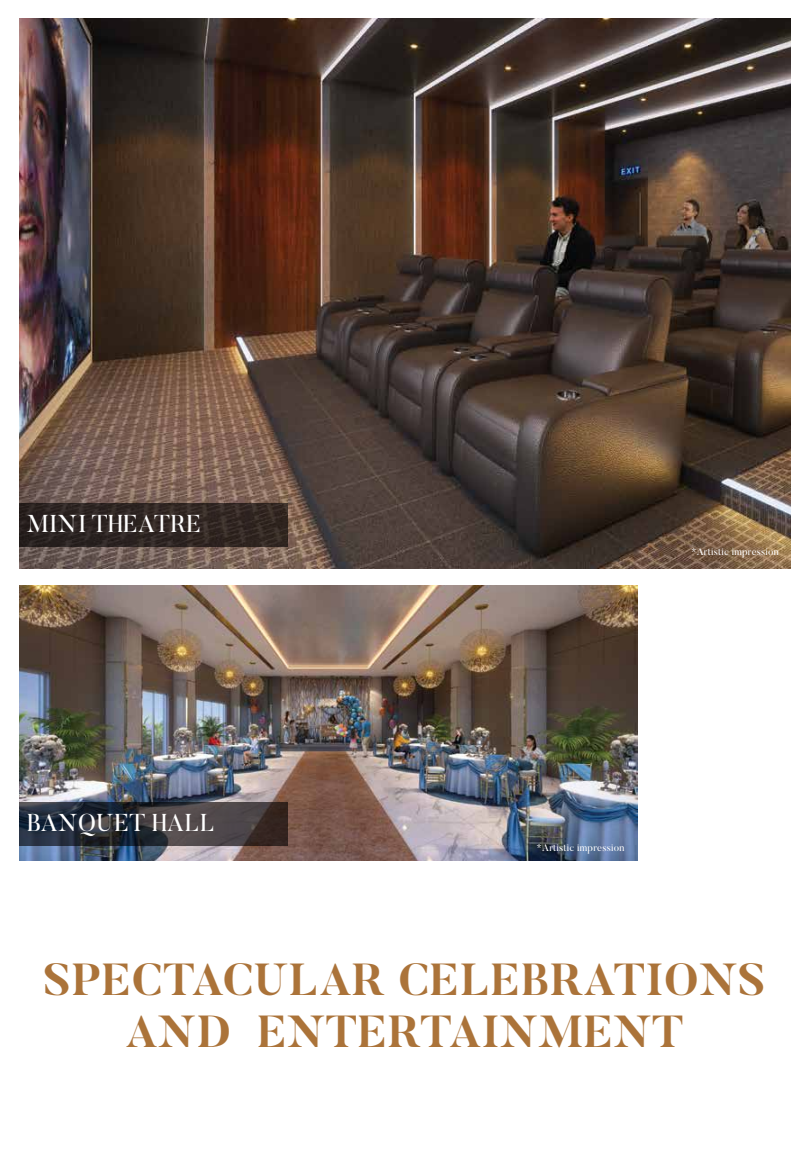
<style>
.page{position:relative;width:810px;height:1170px;background:#fff}
.page>*{position:absolute;margin:0;border:0;box-sizing:border-box;transform-origin:0 0}
.t1{font:700 44.62px/51.5px "Butler";letter-spacing:.02em;color:#ab7339;text-align:center}
.t2{font:24.25px "Butler";letter-spacing:.02em;color:#fff}
.t3{font:10px "Butler";letter-spacing:.02em;color:#fff}
</style>
<div class="page">
<img style="left:19px;top:18px;width:772px;height:550px">
<svg style="left:19px;top:503px;width:268px;height:44px;background:#2f2522"></svg>
<img style="left:19px;top:585px;width:618px;height:275px">
<svg style="left:19px;top:802px;width:268px;height:44px;background:#35353b"></svg>
<p class="t2" style="left:27px;top:508px;width:176px">MINI THEATRE</p>
<p class="t2" style="left:27px;top:807px;width:189px">BANQUET HALL</p>
<p class="t3" style="left:691px;top:545px;width:89px">*Artistic impression</p>
<p class="t3" style="left:537px;top:841px;width:89px">*Artistic impression</p>
<p class="t1" style="left:43px;top:954px;width:724px">SPECTACULAR CELEBRATIONS<br>AND ENTERTAINMENT</p>
</div>
